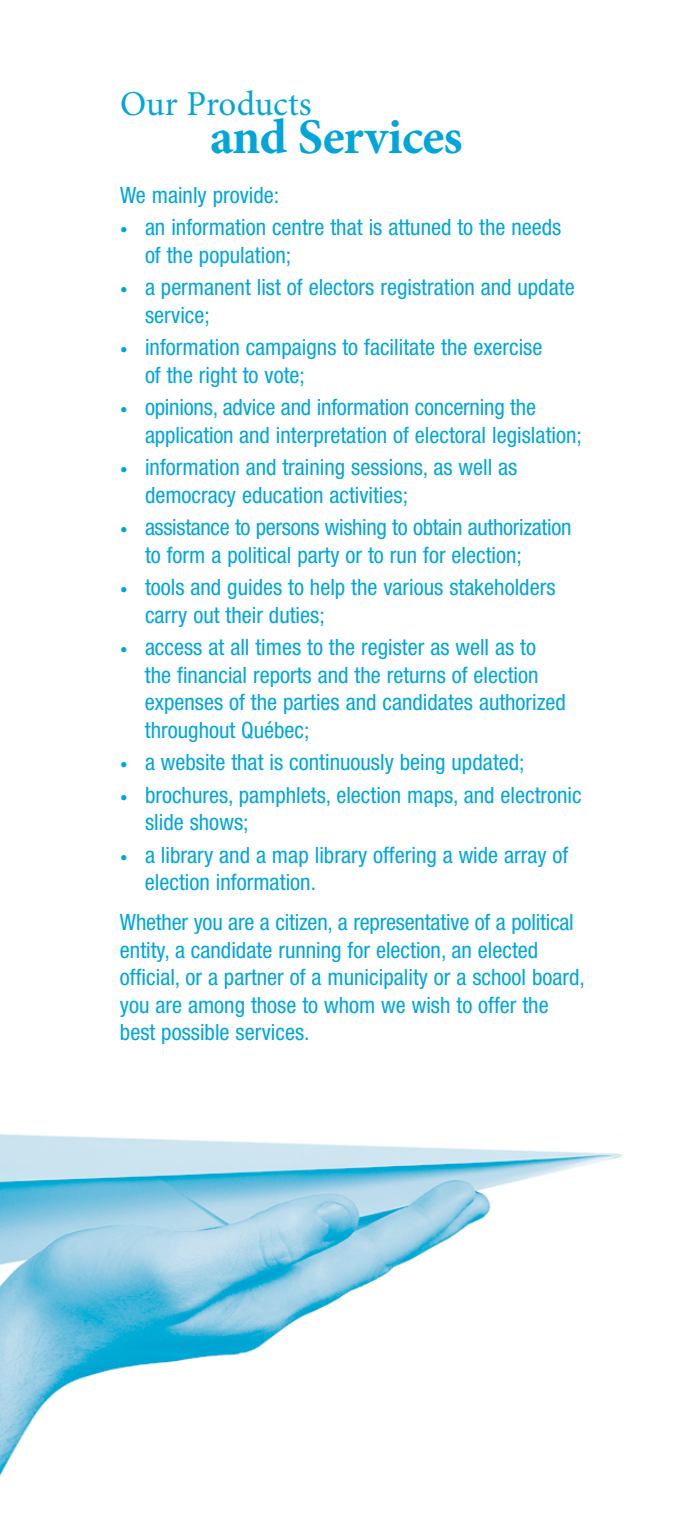
<style>
.page{position:relative;width:675px;height:1530px;background:#fff}
.page>*{position:absolute;margin:0;border:0;box-sizing:border-box;transform-origin:0 0}
.t1{font:700 50px "Minion Pro";letter-spacing:-.01em;color:#00a6db}
.t2{font:35px "Minion Pro";color:#00a6db}
.t3{font:condensed 22.5px/27.5px "Helvetica Neue";color:#00a6db}
.s1{font-size:15px}
</style>
<div class="page">
<img style="left:0;top:1134px;width:622px;height:343px">
<h2 class="t2" style="left:120px;top:91px;width:193px">Our Products</h2>
<h1 class="t1" style="left:210px;top:118px;width:254px">and Services</h1>
<p class="t3" style="left:120px;top:183px;width:161px">We mainly provide:</p>
<p class="t3" style="left:145px;top:216px;width:418px;text-indent:-25px"><span class="s1">•</span> an information centre that is attuned to the needs of the population;</p>
<p class="t3" style="left:145px;top:276px;width:431px;text-indent:-25px"><span class="s1">•</span> a permanent list of electors registration and update service;</p>
<p class="t3" style="left:145px;top:336px;width:399px;text-indent:-25px"><span class="s1">•</span> information campaigns to facilitate the exercise of the right to vote;</p>
<p class="t3" style="left:145px;top:396px;width:438px;text-indent:-25px"><span class="s1">•</span> opinions, advice and information concerning the application and interpretation of electoral legislation;</p>
<p class="t3" style="left:145px;top:456px;width:374px;text-indent:-25px"><span class="s1">•</span> information and training sessions, as well as democracy education activities;</p>
<p class="t3" style="left:145px;top:516px;width:428px;text-indent:-25px"><span class="s1">•</span> assistance to persons wishing to obtain authorization to form a political party or to run for election;</p>
<p class="t3" style="left:145px;top:576px;width:412px;text-indent:-25px"><span class="s1">•</span> tools and guides to help the various stakeholders carry out their duties;</p>
<p class="t3" style="left:145px;top:636px;width:423px;text-indent:-25px"><span class="s1">•</span> access at all times to the register as well as to the financial reports and the returns of election expenses of the parties and candidates authorized throughout Québec;</p>
<p class="t3" style="left:120px;top:751px;width:406px"><span class="s1">•</span> a website that is continuously being updated;</p>
<p class="t3" style="left:145px;top:783px;width:438px;text-indent:-25px"><span class="s1">•</span> brochures, pamphlets, election maps, and electronic slide shows;</p>
<p class="t3" style="left:145px;top:843px;width:425px;text-indent:-25px"><span class="s1">•</span> a library and a map library offering a wide array of election information.</p>
<p class="t3" style="left:120px;top:911px;width:466px">Whether you are a citizen, a representative of a political entity, a candidate running for election, an elected official, or a partner of a municipality or a school board, you are among those to whom we wish to offer the best possible services.</p>
</div>
